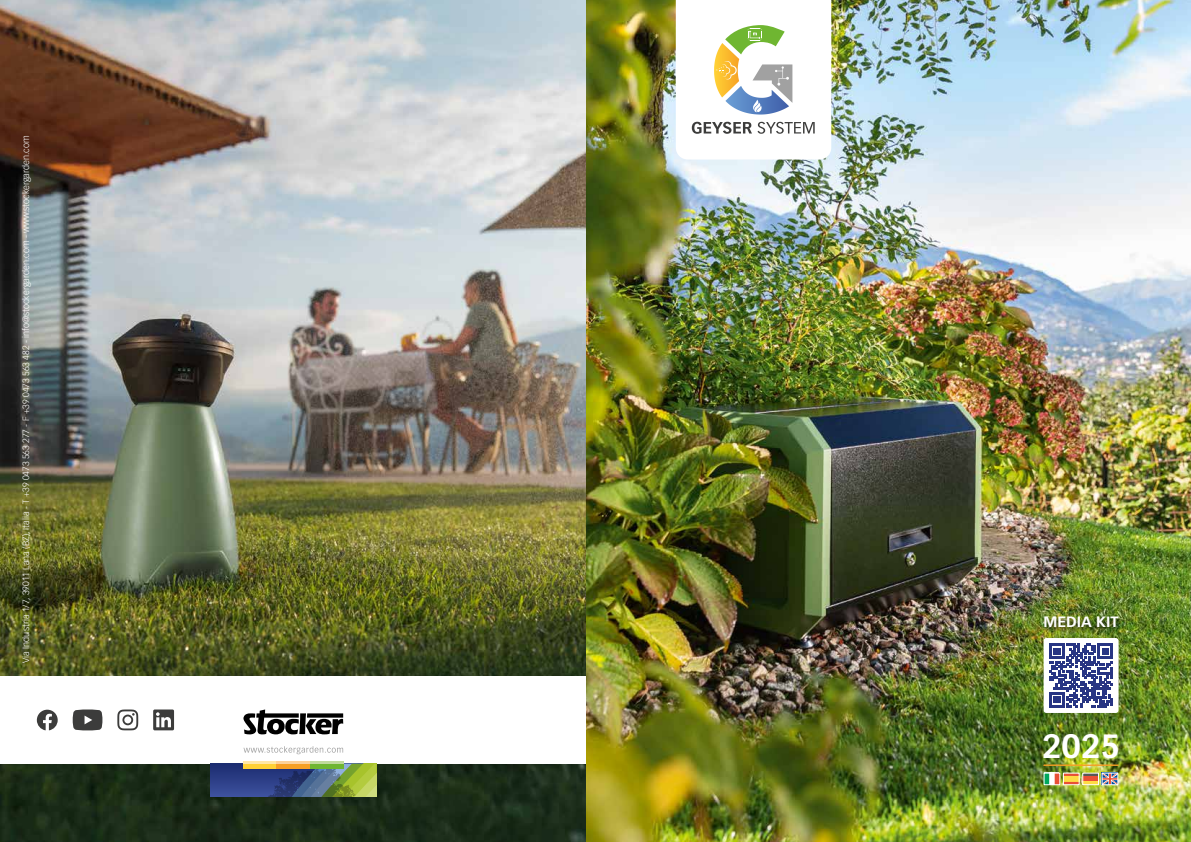
<style>
.page{position:relative;width:1191px;height:842px;background:#fff}
.page>*{position:absolute;margin:0;border:0;box-sizing:border-box;transform-origin:0 0}
.t1{font:700 33px "Vectora LT Std";color:#fff}
.t2{font:700 14.7px "Vectora LT Std";color:#fff}
.t3{font:300 9px "Vectora LT Std";color:#fff}
</style>
<div class="page">
<img style="left:1px;top:0;width:1190px;height:842px">
<div style="left:1042px;top:614px;width:84px;height:21px;background:#000;opacity:.75"></div>
<svg style="left:1084px;top:775px;width:12px;height:2px"></svg>
<hr style="left:1082px;top:777px;width:16px;height:4px;background:#e94f35">
<hr style="left:1082px;top:781px;width:16px;height:4px;background:#ffdc44">
<div style="left:1082px;top:773px;width:16px;height:12px;border:1px solid #fff"></div>
<hr style="left:1043px;top:765px;width:75px;height:1px;background:#f69f24">
<svg style="left:1045px;top:773px;width:34px;height:12px"></svg>
<svg style="left:1103px;top:775px;width:13px;height:8px"></svg>
<div style="left:1101px;top:773px;width:17px;height:12px;border:1px solid #fff"></div>
<div style="left:1043px;top:773px;width:17px;height:12px;border:1px solid #fff"></div>
<div style="left:1043px;top:638px;width:75px;height:75px;background:#fff;border-radius:3px"></div>
<svg style="left:1049px;top:643px;width:64px;height:64px"></svg>
<div style="left:1px;top:676px;width:585px;height:88px;background:#fff"></div>
<svg style="left:210px;top:764px;width:48px;height:33px"></svg>
<svg style="left:258px;top:764px;width:118px;height:33px"></svg>
<hr style="left:243px;top:761px;width:34px;height:3px;background:#ffe8a8">
<hr style="left:277px;top:761px;width:33px;height:3px;background:#fcd19a">
<hr style="left:310px;top:761px;width:33px;height:3px;background:#c1db9d">
<svg style="left:243px;top:709px;width:100px;height:25px"></svg>
<svg style="left:243px;top:746px;width:100px;height:8px"></svg>
<hr style="left:243px;top:764px;width:34px;height:4px;background:#ffd136">
<hr style="left:277px;top:764px;width:33px;height:4px;background:#f69f24">
<hr style="left:310px;top:764px;width:33px;height:4px;background:#6fb631">
<svg style="left:676px;top:0;width:155px;height:160px"></svg>
<svg style="left:117px;top:709px;width:21px;height:21px"></svg>
<svg style="left:73px;top:709px;width:29px;height:21px"></svg>
<svg style="left:37px;top:710px;width:21px;height:20px"></svg>
<svg style="left:153px;top:709px;width:21px;height:21px"></svg>
<p class="t3" style="left:21px;top:663px;width:529px;rotate:-90deg">Via Industria 1/7, 39011 Lana (BZ), Italia - T +39 0473 563 277 - F +39 0473 563 482 - info@stockergarden.com - www.stockergarden.com</p>
<h2 class="t2" style="left:1043px;top:612px;width:76px">MEDIA KIT</h2>
<h1 class="t1" style="left:1042px;top:726px;width:80px">2025</h1>
</div>
